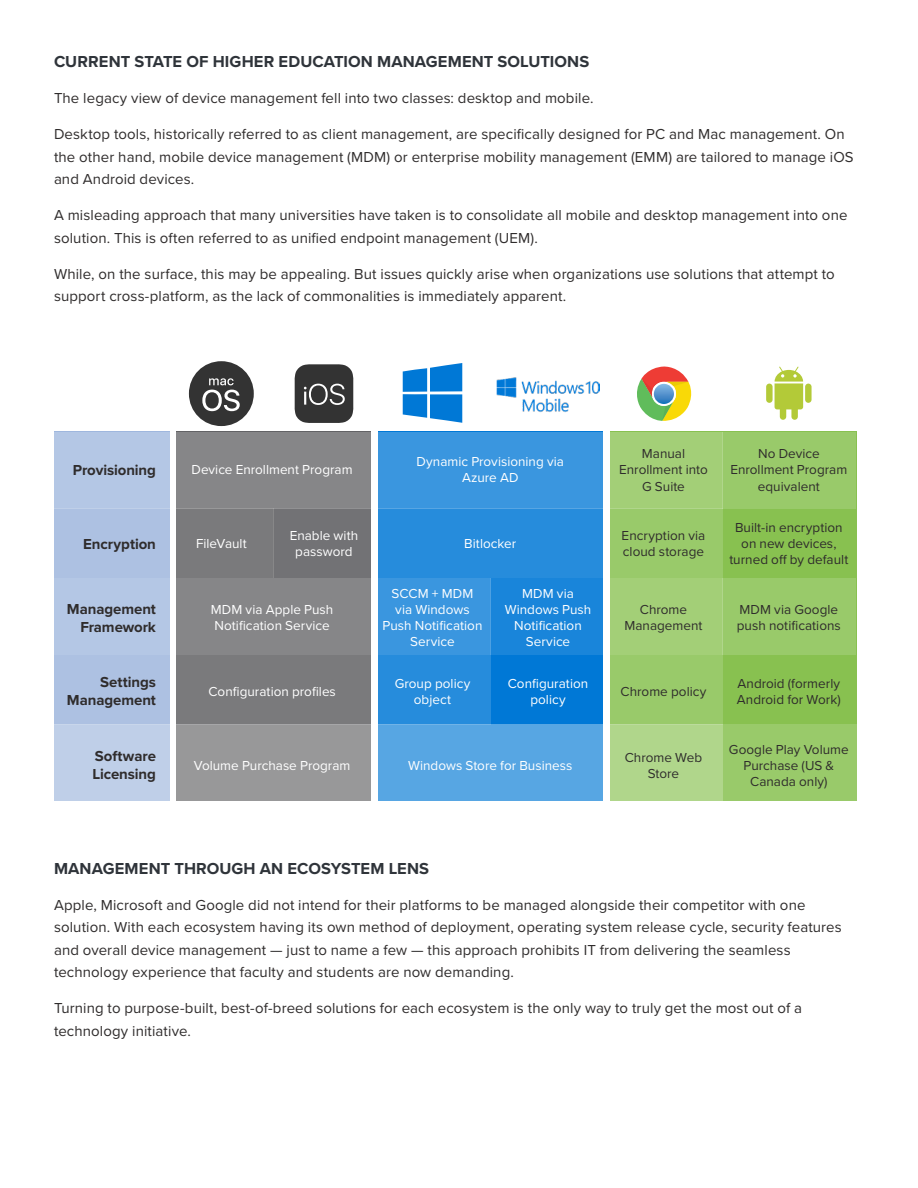
<style>
.page{position:relative;width:918px;height:1188px;background:#fff}
.page>*{position:absolute;margin:0;border:0;box-sizing:border-box;transform-origin:0 0}
.SUBHEAD{font:700 16.5px "Proxima Nova";letter-spacing:.005em;color:#2f343a}
.Body_Copy{font:15px/22.5px "Proxima Nova";letter-spacing:.005em;color:#2f2c2c}
.SUBHEAD-2{font:700 15px/18px "Proxima Nova";letter-spacing:-.005em;color:#2f2c2c;text-align:right}
.SUBHEAD-3{font:13.5px/16.2px "Proxima Nova";color:#fff;text-align:center}
.SUBHEAD-4{font:13.5px/16.2px "Proxima Nova";color:#2f2c2c;text-align:center}
</style>
<div class="page">
<div style="left:610px;top:432px;width:246px;height:369px;background:#88c150"></div>
<div style="left:378px;top:432px;width:225px;height:369px;background:#0078d6"></div>
<svg style="left:54px;top:432px;width:669px;height:77px;background:#7da6b6"></svg>
<svg style="left:54px;top:578px;width:436px;height:77px;background:#829eba"></svg>
<div style="left:54px;top:724px;width:810px;height:77px;background:#99ca6a"></div>
<div style="left:378px;top:509px;width:225px;height:69px;background:#268cdc"></div>
<div style="left:610px;top:509px;width:113px;height:69px;background:#99ca6a"></div>
<div style="left:610px;top:655px;width:113px;height:69px;background:#99ca6a"></div>
<div style="left:723px;top:578px;width:133px;height:77px;background:#99ca6a"></div>
<div style="left:723px;top:432px;width:133px;height:77px;background:#99ca6a"></div>
<svg style="left:54px;top:509px;width:219px;height:69px;background:#98a3b6"></svg>
<svg style="left:54px;top:655px;width:436px;height:69px;background:#7595b3"></svg>
<svg style="left:54px;top:724px;width:669px;height:77px;background:#90b3c0"></svg>
<div style="left:490px;top:578px;width:113px;height:77px;background:#1985da"></div>
<div style="left:273px;top:509px;width:98px;height:69px;background:#727275"></div>
<div style="left:610px;top:578px;width:113px;height:77px;background:#a3cf77"></div>
<svg style="left:189px;top:361px;width:65px;height:65px"></svg>
<svg style="left:295px;top:364px;width:58px;height:59px;background:#4c4c4c"></svg>
<div style="left:311px;top:385px;width:15px;height:18px;background:#333;border-radius:50%"></div>
<svg style="left:403px;top:363px;width:59px;height:60px"></svg>
<img style="left:496px;top:377px;width:104px;height:35px">
<svg style="left:637px;top:366px;width:55px;height:55px"></svg>
<svg style="left:766px;top:366px;width:46px;height:54px"></svg>
<p class="SUBHEAD" style="left:54px;top:52px;width:537px">CURRENT STATE OF HIGHER EDUCATION MANAGEMENT SOLUTIONS</p>
<p class="Body_Copy" style="left:54px;top:87px;width:541px">The legacy view of device management fell into two classes: desktop and mobile.</p>
<p class="Body_Copy" style="left:54px;top:123px;width:801px">Desktop tools, historically referred to as client management, are specifically designed for PC and Mac management. On the other hand, mobile device management (MDM) or enterprise mobility management (EMM) are tailored to manage iOS and Android devices.</p>
<p class="Body_Copy" style="left:54px;top:204px;width:795px">A misleading approach that many universities have taken is to consolidate all mobile and desktop management into one solution. This is often referred to as unified endpoint management (UEM).</p>
<p class="Body_Copy" style="left:54px;top:263px;width:782px">While, on the surface, this may be appealing. But issues quickly arise when organizations use solutions that attempt to support cross-platform, as the lack of commonalities is immediately apparent.</p>
<p class="SUBHEAD-2" style="left:73px;top:461px;width:85px">Provisioning</p>
<p class="SUBHEAD-3" style="left:192px;top:462px;width:163px">Device Enrollment Program</p>
<p class="SUBHEAD-3" style="left:417px;top:454px;width:149px">Dynamic Provisioning via<br>Azure AD</p>
<p class="SUBHEAD-4" style="left:619px;top:446px;width:90px">Manual<br>Enrollment into<br>G Suite</p>
<p class="SUBHEAD-4" style="left:730px;top:446px;width:118px">No Device<br>Enrollment Program equivalent</p>
<p class="SUBHEAD-2" style="left:83px;top:535px;width:74px">Encryption</p>
<p class="SUBHEAD-3" style="left:196px;top:536px;width:52px">FileVault</p>
<p class="SUBHEAD-3" style="left:290px;top:528px;width:70px">Enable with password</p>
<p class="SUBHEAD-3" style="left:464px;top:536px;width:54px">Bitlocker</p>
<p class="SUBHEAD-4" style="left:622px;top:528px;width:85px;text-align:left">Encryption via cloud storage</p>
<p class="SUBHEAD-4" style="left:729px;top:520px;width:120px">Built-in encryption on new devices, turned off by default</p>
<p class="SUBHEAD-2" style="left:67px;top:600px;width:91px">Management<br>Framework</p>
<p class="SUBHEAD-3" style="left:211px;top:602px;width:124px;text-align:left">MDM via Apple Push<br>Notification Service</p>
<p class="SUBHEAD-3" style="left:383px;top:585px;width:102px">SCCM + MDM via Windows<br>Push Notification<br>Service</p>
<p class="SUBHEAD-3" style="left:505px;top:585px;width:88px">MDM via<br>Windows Push<br>Notification<br>Service</p>
<p class="SUBHEAD-4" style="left:624px;top:602px;width:80px">Chrome<br>Management</p>
<p class="SUBHEAD-4" style="left:737px;top:602px;width:106px;text-align:left">MDM via Google push notifications</p>
<p class="SUBHEAD-2" style="left:67px;top:674px;width:91px">Settings<br>Management</p>
<p class="SUBHEAD-3" style="left:208px;top:684px;width:129px">Configuration profiles</p>
<p class="SUBHEAD-3" style="left:395px;top:675px;width:77px">Group policy object</p>
<p class="SUBHEAD-3" style="left:508px;top:675px;width:82px">Configuration policy</p>
<p class="SUBHEAD-4" style="left:621px;top:684px;width:87px">Chrome policy</p>
<p class="SUBHEAD-4" style="left:737px;top:675px;width:105px;text-align:left">Android (formerly<br>Android for Work)</p>
<p class="SUBHEAD-2" style="left:93px;top:748px;width:65px;text-align:left">Software<br>Licensing</p>
<p class="SUBHEAD-3" style="left:194px;top:757px;width:158px">Volume Purchase Program</p>
<p class="SUBHEAD-3" style="left:408px;top:757px;width:166px">Windows Store for Business</p>
<p class="SUBHEAD-4" style="left:625px;top:749px;width:79px">Chrome Web<br>Store</p>
<p class="SUBHEAD-4" style="left:729px;top:741px;width:121px">Google Play Volume<br>Purchase (US &amp;<br>Canada only)</p>
<p class="SUBHEAD" style="left:54px;top:858px;width:377px">MANAGEMENT THROUGH AN ECOSYSTEM LENS</p>
<p class="Body_Copy" style="left:54px;top:894px;width:789px">Apple, Microsoft and Google did not intend for their platforms to be managed alongside their competitor with one solution. With each ecosystem having its own method of deployment, operating system release cycle, security features and overall device management — just to name a few — this approach prohibits IT from delivering the seamless technology experience that faculty and students are now demanding.</p>
<p class="Body_Copy" style="left:54px;top:997px;width:750px">Turning to purpose-built, best-of-breed solutions for each ecosystem is the only way to truly get the most out of a technology initiative.</p>
</div>
